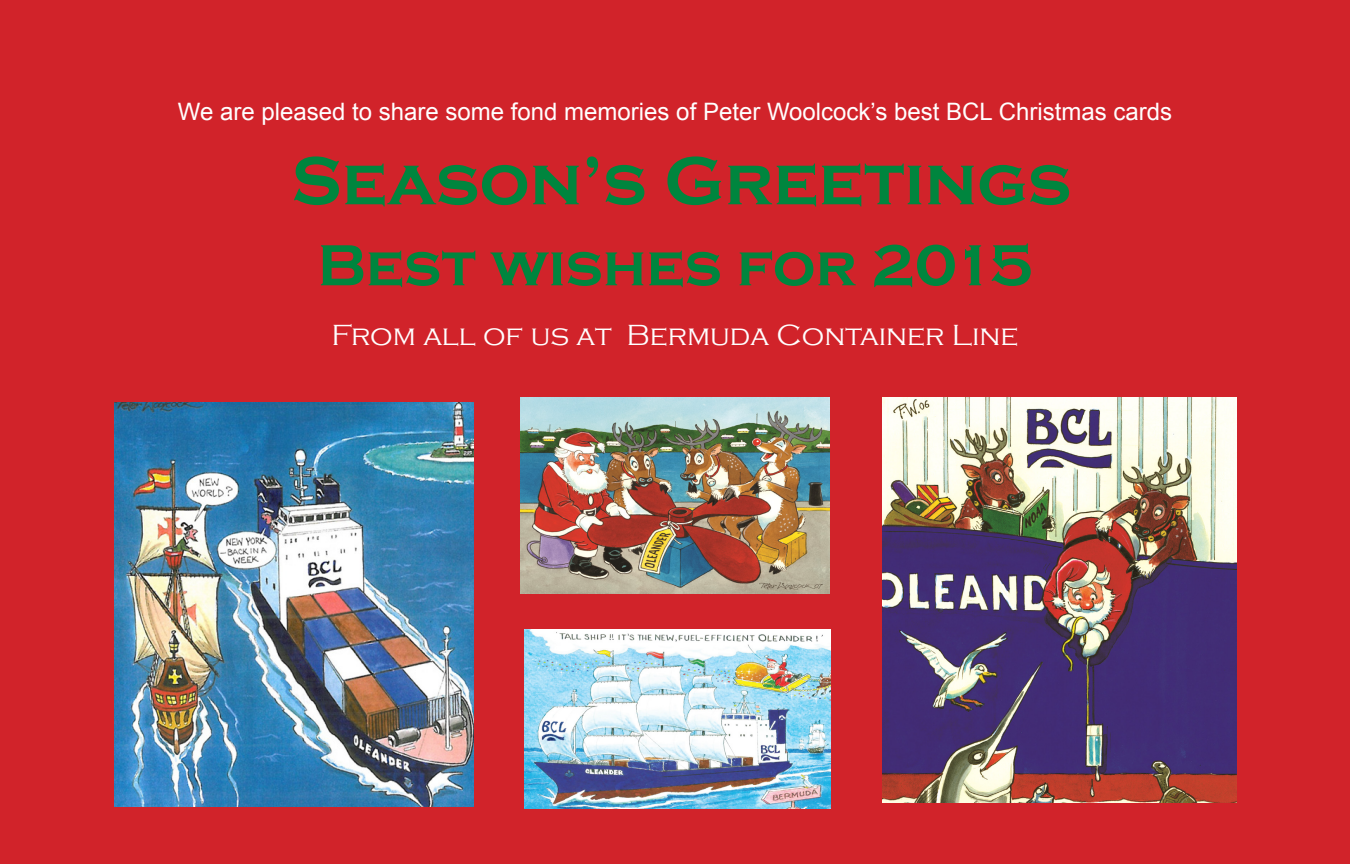
<style>
.page{position:relative;width:1350px;height:864px;background:#d1232a}
.page>*{position:absolute;margin:0;border:0;box-sizing:border-box;transform-origin:0 0}
.t1{font:700 70.5px "Copperplate Gothic";color:#00853e}
.t2{font:700 60px "Copperplate Gothic";color:#00853e}
.t3{font:300 30px "Copperplate Gothic";color:#fff}
.t4{font:24px "Arial";color:#fff}
</style>
<div class="page">
<img style="left:882px;top:397px;width:355px;height:406px">
<img style="left:524px;top:630px;width:306px;height:179px">
<img style="left:114px;top:403px;width:359px;height:404px">
<img style="left:521px;top:397px;width:308px;height:197px">
<p class="t4" style="left:178px;top:96px;width:996px">We are pleased to share some fond memories of Peter Woolcock’s best BCL Christmas cards</p>
<p class="t1" style="left:291px;top:142px;width:782px">Season’s Greetings</p>
<p class="t2" style="left:317px;top:232px;width:717px">Best wishes for 2015</p>
<p class="t3" style="left:332px;top:319px;width:688px">From all of us at Bermuda Container Line</p>
</div>
